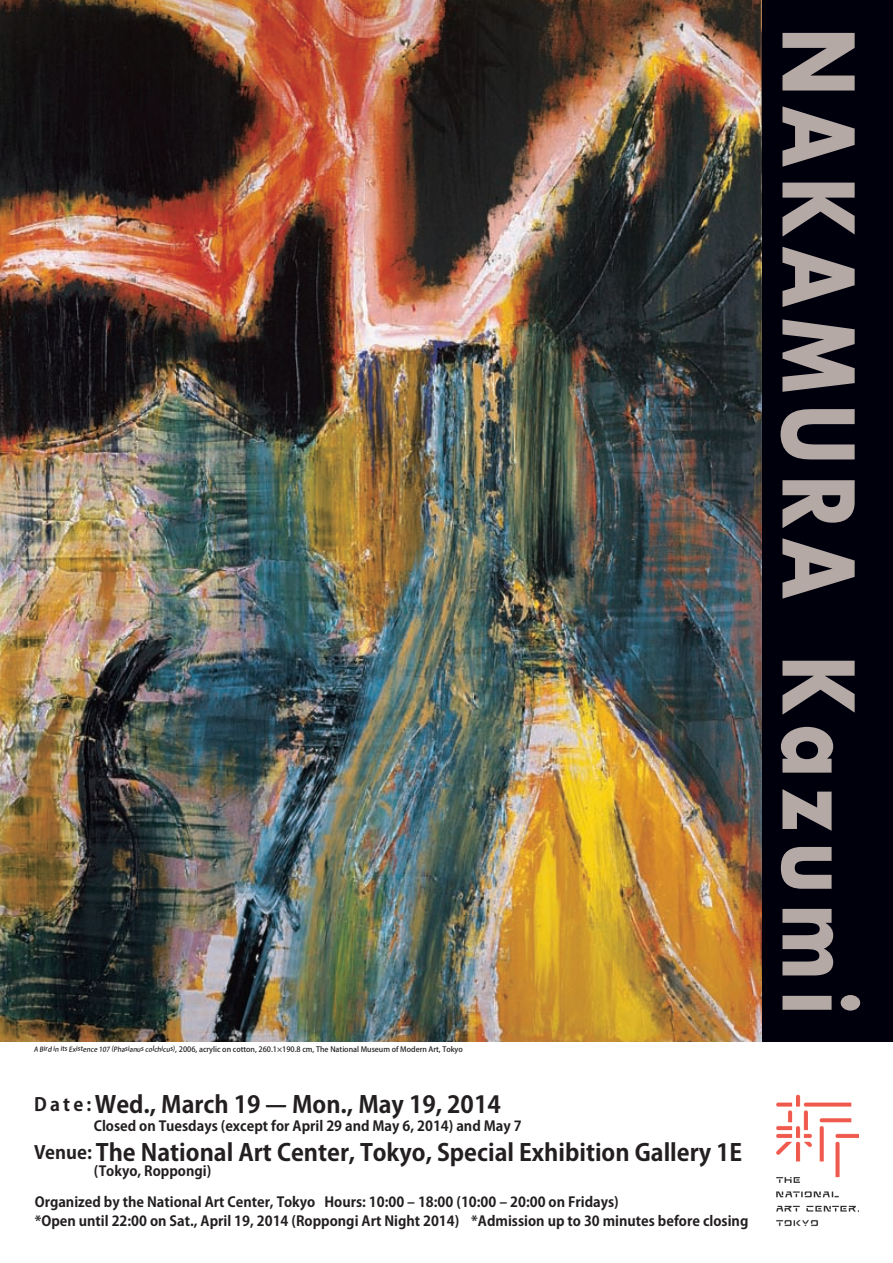
<style>
.page{position:relative;width:893px;height:1263px;background:#fff}
.page>*{position:absolute;margin:0;border:0;box-sizing:border-box;transform-origin:0 0}
.t1{font:700 95.7px "Futura";letter-spacing:.145em;color:#b5a9a5;scale:.8 1}
.t2{font:700 23.4px "Koz Go Pro";color:#231f20}
.t3{font:700 18px "Koz Go Pro";color:#231f20}
.t4{font:700 13.8px/19.2px "Koz Go Pro";color:#231f20}
.t5{font:500 7.5px "Koz Go Pro";color:#231f20}
.t6{font:italic 500 6.6px "Koz Go Pro";color:#231f20}
</style>
<div class="page">
<div style="left:761px;top:0;width:132px;height:1042px;background:#00000d"></div>
<img style="left:776px;top:1094px;width:83px;height:133px">
<img style="left:0;top:0;width:761px;height:1042px">
<p class="t6" style="left:39px;top:1045px;width:14px;rotate:-6deg">Bird</p>
<p class="t6" style="left:68px;top:1046px;width:30px;rotate:-6deg">Existence</p>
<p class="t5" style="left:175px;top:1044px;width:289px">, 2006, acrylic on cotton, 260.1×190.8 cm, The National Museum of Modern Art, Tokyo</p>
<p class="t6" style="left:113px;top:1046px;width:32px;rotate:-6deg">Phasianus</p>
<p class="t6" style="left:145px;top:1046px;width:29px;rotate:-6deg">colchicus</p>
<h2 class="t2" style="left:95px;top:1090px;width:407px">Wed., March 19 — Mon., May 19, 2014</h2>
<h3 class="t3" style="left:34px;top:1093px;width:59px">Date:</h3>
<p class="t4" style="left:94px;top:1117px;width:429px">Closed on Tuesdays (except for April 29 and May 6, 2014) and May 7</p>
<h2 class="t2" style="left:96px;top:1138px;width:648px">The National Art Center, Tokyo, Special Exhibition Gallery E1</h2>
<h3 class="t3" style="left:34px;top:1141px;width:59px">Venue:</h3>
<p class="t4" style="left:94px;top:1162px;width:119px">(Tokyo, Roppongi(</p>
<p class="t4" style="left:35px;top:1193px;width:715px">Organized by the National Art Center, Tokyo<br>*Open until 22:00 on Sat., April 19, 2014 (Roppongi Art Night 2014) *Admission up to 30 minutes before closing</p>
<p class="t4" style="left:324px;top:1193px;width:296px">Hours: 10:00 – 18:00 (10:00 – 20:00 on Fridays(</p>
<h1 class="t1" style="left:885px;top:28px;width:715px;rotate:90deg">NAKAMURA</h1>
<h1 class="t1" style="left:885px;top:656px;width:450px;rotate:90deg">Kazumi</h1>
</div>
